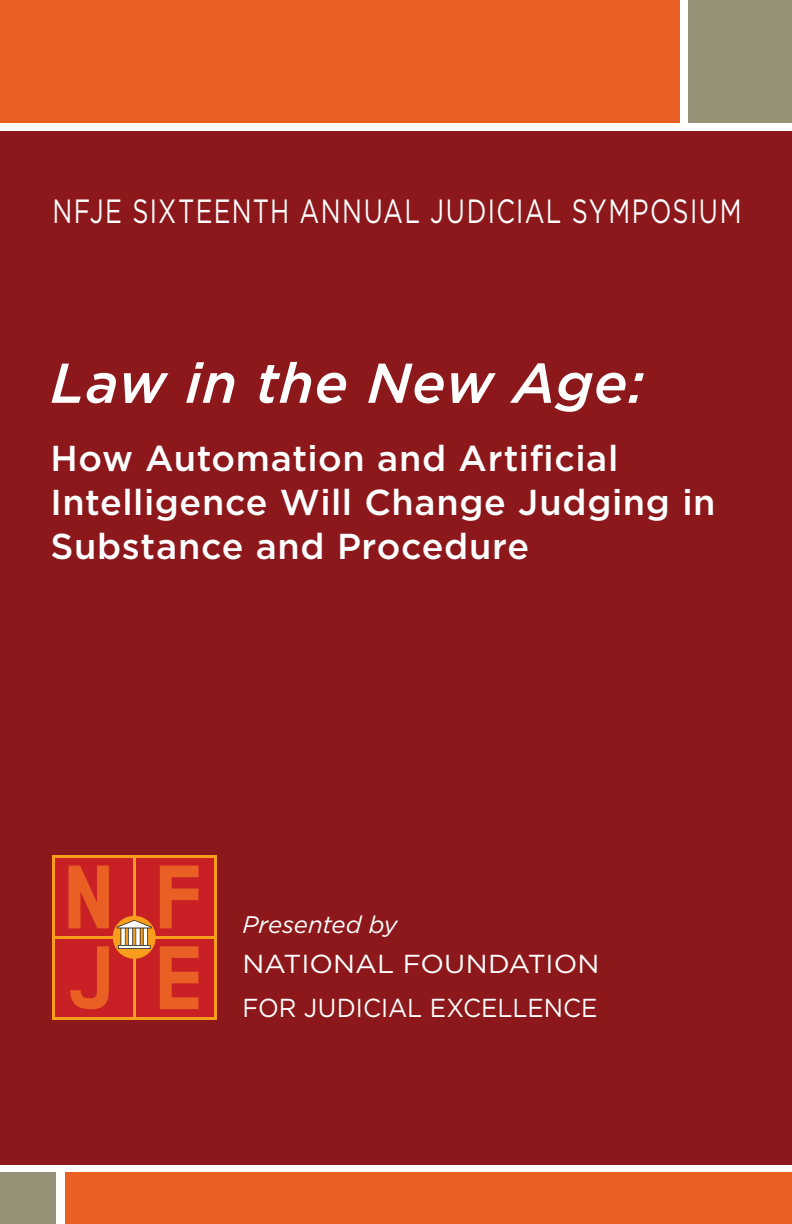
<style>
.page{position:relative;width:792px;height:1224px;background:#fff}
.page>*{position:absolute;margin:0;border:0;box-sizing:border-box;transform-origin:0 0}
.t1{font:italic 500 56px "Gotham";letter-spacing:.01em;color:#fff}
.t2{font:500 36px/44px "Gotham";letter-spacing:.02em;color:#fff}
.t3{font:33.6px "Gotham";letter-spacing:.055em;color:#fff;scale:.75 1}
.t4{font:26px/44px "Gotham";color:#fff;scale:1.07 1}
.t5{font:italic 24px "Gotham";letter-spacing:-.01em;color:#fff}
</style>
<div class="page">
<div style="left:0;top:1173px;width:56px;height:51px;background:#979178"></div>
<div style="left:0;top:131px;width:792px;height:1034px;background:#8c181b"></div>
<div style="left:688px;top:0;width:104px;height:122px;background:#979178"></div>
<div style="left:0;top:0;width:680px;height:122px;background:#ea5f23"></div>
<div style="left:52px;top:855px;width:165px;height:165px;background:#f89e1c"></div>
<div style="left:55px;top:858px;width:78px;height:78px;background:#c92026"></div>
<div style="left:55px;top:939px;width:78px;height:77px;background:#c92026"></div>
<div style="left:136px;top:858px;width:77px;height:78px;background:#c92026"></div>
<div style="left:136px;top:939px;width:77px;height:77px;background:#c92026"></div>
<div style="left:113px;top:916px;width:43px;height:43px;background:#f89e1c;border-radius:50%"></div>
<svg style="left:69px;top:866px;width:40px;height:62px"></svg>
<svg style="left:160px;top:866px;width:38px;height:62px"></svg>
<svg style="left:70px;top:946px;width:39px;height:63px"></svg>
<svg style="left:160px;top:946px;width:38px;height:63px"></svg>
<svg style="left:117px;top:920px;width:35px;height:29px"></svg>
<div style="left:65px;top:1173px;width:727px;height:51px;background:#ea5f23"></div>
<p class="t3" style="left:52px;top:189px;width:920px">NFJE SIXTEENTH ANNUAL JUDICIAL SYMPOSIUM</p>
<h1 class="t1" style="left:50px;top:346px;width:596px">Law in the New Age:</h1>
<p class="t2" style="left:50px;top:436px;width:667px">How Automation and Artificial<br>Intelligence Will Change Judging in<br>Substance and Procedure</p>
<p class="t5" style="left:242px;top:909px;width:157px">Presented by</p>
<p class="t4" style="left:242px;top:941px;width:335px">NATIONAL FOUNDATION<br>FOR JUDICIAL EXCELLENCE</p>
</div>
